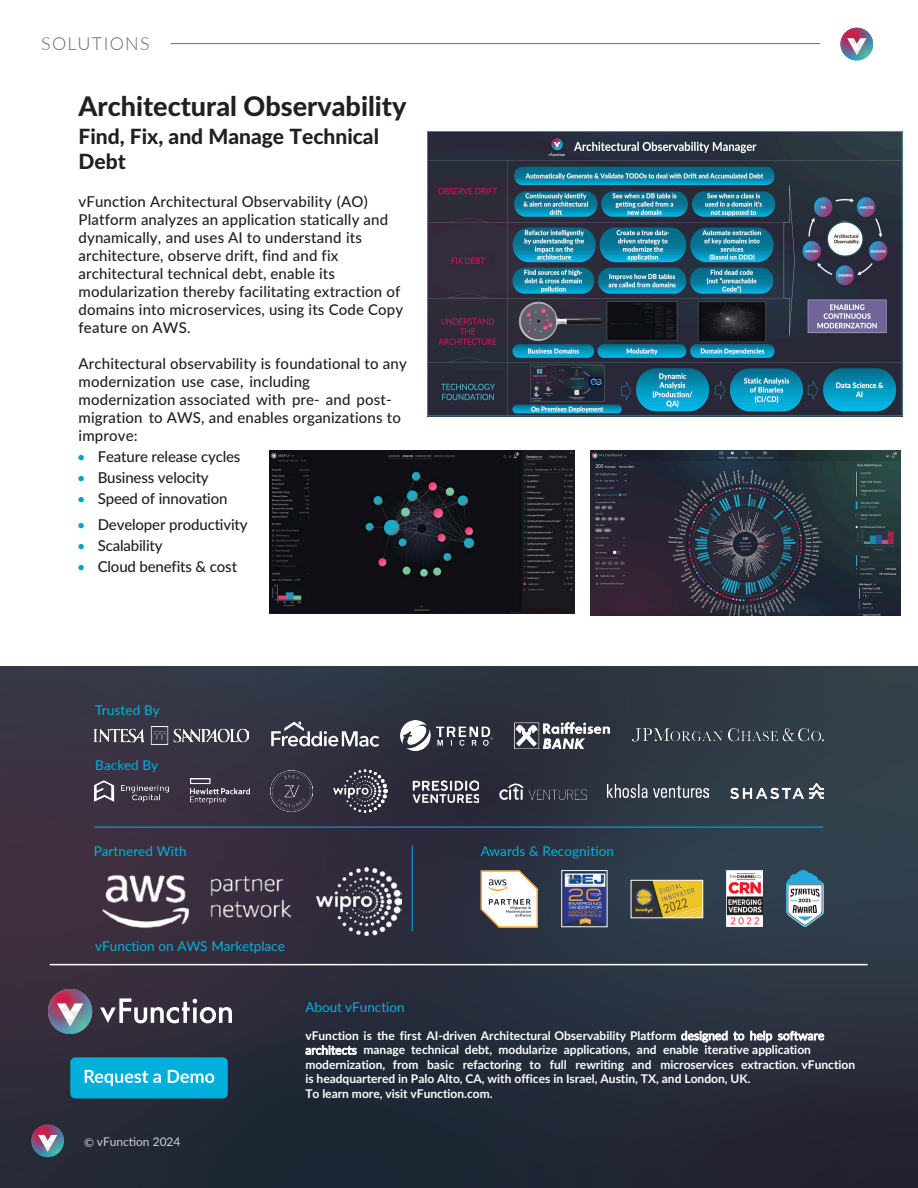
<style>
.page{position:relative;width:918px;height:1188px;background:#fff}
.page>*{position:absolute;margin:0;border:0;box-sizing:border-box;transform-origin:0 0}
.t1{font:800 27px "Lato";color:#231f20}
.t2{font:800 21px/25.2px "Lato";color:#231f20}
.t3{font:300 18px "Lato";letter-spacing:.075em;color:#696975}
.t4{font:500 15px/18px "Lato";letter-spacing:.01em;color:#231f20}
.t5{font:500 15px "Lato";letter-spacing:-.01em;color:#231f20}
.t6{font:13.5px "Lato";letter-spacing:.005em;color:#03b2dc}
.t7{font:13.5px "Lato";letter-spacing:-.005em;color:#03b2dc}
.t8{font:700 12px/14.4px "Lato";color:#fff}
.t9{font:12px "Lato";color:#d1d1d3}
.s1{color:#00a4bc}
.s2{font-weight:400}
</style>
<div class="page">
<img style="left:0;top:667px;width:918px;height:520px">
<img style="left:31px;top:1124px;width:33px;height:33px;border-radius:16px">
<svg style="left:38px;top:1135px;width:20px;height:17px"></svg>
<img style="left:840px;top:28px;width:33px;height:32px;border-radius:16px">
<svg style="left:847px;top:38px;width:20px;height:17px"></svg>
<hr style="left:171px;top:43px;width:649px;height:1px;background:#696975">
<div style="left:70px;top:1057px;width:158px;height:41px;background:#00b0db;border-radius:5px"></div>
<svg style="left:85px;top:1070px;width:76px;height:16px"></svg>
<svg style="left:168px;top:1070px;width:46px;height:13px"></svg>
<img style="left:564px;top:872px;width:41px;height:53px">
<div style="left:562px;top:870px;width:45px;height:57px;border:1px solid #fff"></div>
<img style="left:633px;top:882px;width:68px;height:34px">
<div style="left:631px;top:880px;width:72px;height:38px;border:1px solid #fff"></div>
<img style="left:727px;top:871px;width:36px;height:56px">
<img style="left:787px;top:871px;width:37px;height:56px">
<svg style="left:481px;top:871px;width:57px;height:57px"></svg>
<img style="left:94px;top:727px;width:155px;height:17px">
<img style="left:271px;top:722px;width:108px;height:27px">
<img style="left:401px;top:720px;width:91px;height:30px">
<img style="left:515px;top:722px;width:95px;height:26px">
<img style="left:632px;top:729px;width:192px;height:13px">
<img style="left:94px;top:781px;width:75px;height:21px">
<img style="left:190px;top:779px;width:59px;height:25px">
<img style="left:271px;top:771px;width:41px;height:41px">
<img style="left:334px;top:770px;width:54px;height:43px">
<img style="left:409px;top:780px;width:69px;height:23px">
<img style="left:500px;top:783px;width:86px;height:16px">
<img style="left:608px;top:785px;width:101px;height:13px">
<img style="left:730px;top:784px;width:94px;height:15px">
<hr style="left:94px;top:827px;width:730px;height:1px;background:#03b3db">
<hr style="left:412px;top:845px;width:1px;height:86px;background:#03b2dc">
<img style="left:316px;top:868px;width:86px;height:67px">
<img style="left:48px;top:990px;width:184px;height:44px">
<hr style="left:50px;top:964px;width:818px;height:1px;background:#fff">
<img style="left:591px;top:451px;width:309px;height:165px">
<img style="left:269px;top:451px;width:306px;height:163px">
<img style="left:428px;top:132px;width:474px;height:285px">
<img style="left:91px;top:868px;width:212px;height:66px">
<p class="t3" style="left:41px;top:31px;width:110px">SOLUTIONS</p>
<h2 class="t1" style="left:79px;top:86px;width:329px">Architectural Observability</h2>
<h2 class="t2" style="left:79px;top:123px;width:302px">Find, Fix, and Manage Technical<br>Debt</h2>
<h2 class="t4" style="left:79px;top:192px;width:326px">vFunction Architectural Observability (AO)<br>Platform analyzes an application statically and dynamically, and uses AI to understand its architecture, observe drift, find and fix architectural technical debt, enable its modularization thereby facilitating extraction of domains into microservices, using its Code Copy feature on AWS.</h2>
<h2 class="t4" style="left:79px;top:354px;width:330px">Architectural observability is foundational to any modernization use case, including modernization associated with pre- and post&shy;migration to AWS, and enables organizations to improve:</h2>
<p class="t5" style="left:78px;top:445px;width:164px"><span class="s1">•</span> Feature release cycles</p>
<p class="t5" style="left:78px;top:466px;width:133px"><span class="s1">•</span> Business velocity</p>
<p class="t5" style="left:78px;top:487px;width:151px"><span class="s1">•</span> Speed of innovation</p>
<p class="t5" style="left:78px;top:514px;width:171px"><span class="s1">•</span> Developer productivity</p>
<p class="t5" style="left:78px;top:535px;width:86px"><span class="s1">•</span> Scalability</p>
<p class="t5" style="left:78px;top:556px;width:161px"><span class="s1">•</span> Cloud benefits &amp; cost</p>
<p class="t6" style="left:95px;top:700px;width:66px">Trusted By</p>
<p class="t6" style="left:95px;top:755px;width:64px">Backed By</p>
<p class="t6" style="left:94px;top:841px;width:94px">Partnered With</p>
<p class="t6" style="left:481px;top:841px;width:135px">Awards &amp; Recognition</p>
<p class="t7" style="left:95px;top:937px;width:191px">vFunction on AWS Marketplace</p>
<p class="t9" style="left:84px;top:1133px;width:98px">© vFunction 2024</p>
<p class="t6" style="left:305px;top:998px;width:101px">About vFunction</p>
<p class="t8" style="left:305px;top:1028px;width:551px">vFunction is the first AI-driven Architectural Observability Platform <span class="s2">designed to help software architects</span> manage technical debt, modularize applications, and enable iterative application modernization, from basic refactoring to full rewriting and microservices extraction. vFunction is headquartered in Palo Alto, CA, with offices in Israel, Austin, TX, and London, UK.<br>To learn more, visit vFunction.com.</p>
</div>
